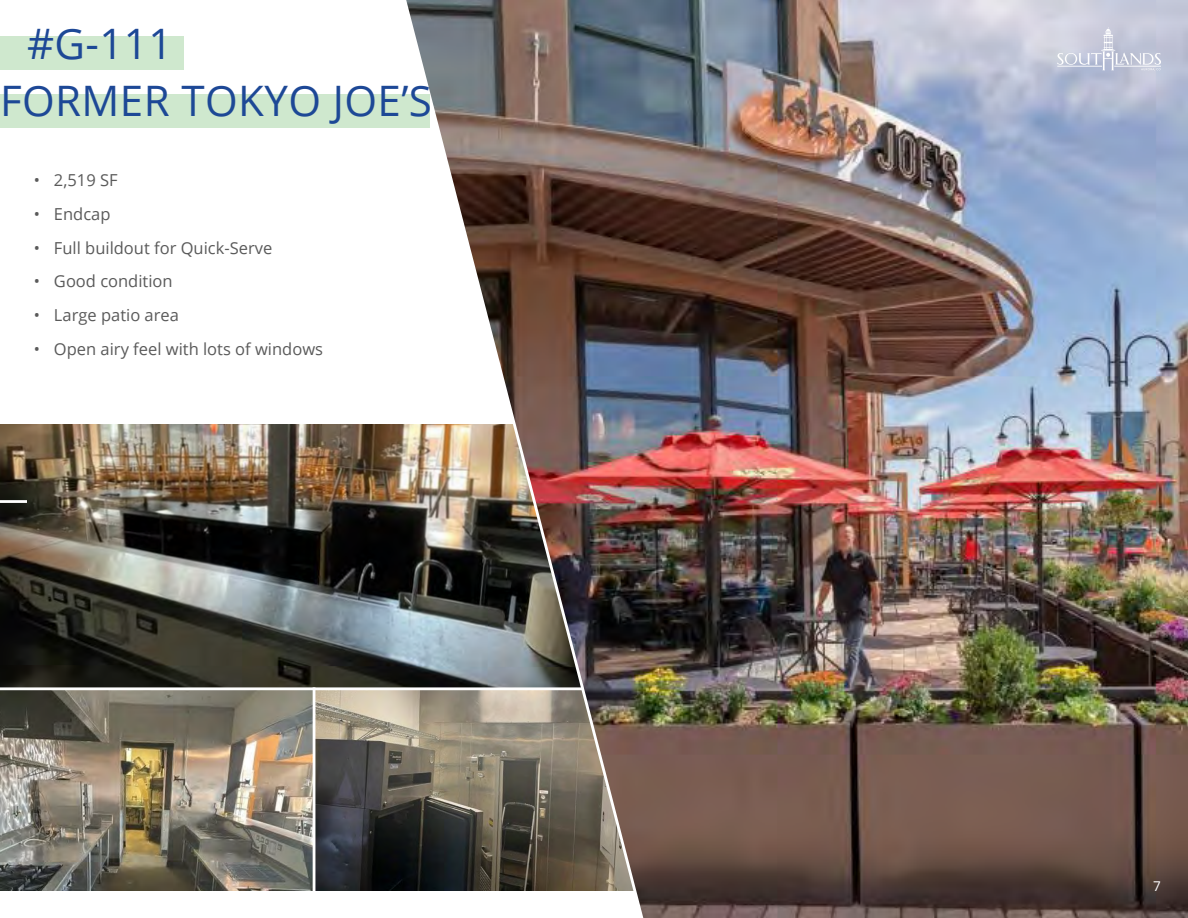
<style>
.page{position:relative;width:1188px;height:918px;background:#fff}
.page>*{position:absolute;margin:0;border:0;box-sizing:border-box;transform-origin:0 0}
.t1{font:42px "Open Sans";letter-spacing:.01em;color:#1d4896}
.t2{font:16.5px "Open Sans";color:#5a5a5a}
.t3{font:13.5px "Open Sans";color:#fff}
</style>
<div class="page">
<img style="left:0;top:690px;width:398px;height:201px">
<img style="left:0;top:424px;width:398px;height:263px">
<img style="left:398px;top:0;width:790px;height:918px">
<div style="left:0;top:36px;width:184px;height:33px;background:#cfe8ce"></div>
<hr style="left:0;top:500px;width:27px;height:3px;background:#fff">
<svg style="left:1057px;top:27px;width:104px;height:44px;background:#cacddd"></svg>
<hr style="left:0;top:687px;width:583px;height:3px;background:#fff">
<hr style="left:313px;top:687px;width:2px;height:207px;background:#fff">
<div style="left:0;top:94px;width:430px;height:33px;background:#cfe8ce"></div>
<h1 class="t1" style="left:27px;top:15px;width:147px">#G-111</h1>
<h1 class="t1" style="left:0;top:72px;width:434px">FORMER TOKYO JOE’S</h1>
<p class="t2" style="left:34px;top:169px;width:85px">• 2,519 SF</p>
<p class="t2" style="left:34px;top:203px;width:78px">• Endcap</p>
<p class="t2" style="left:34px;top:236px;width:240px">• Full buildout for Quick-Serve</p>
<p class="t2" style="left:34px;top:270px;width:140px">• Good condition</p>
<p class="t2" style="left:34px;top:304px;width:147px">• Large patio area</p>
<p class="t2" style="left:34px;top:338px;width:291px">• Open airy feel with lots of windows</p>
<p class="t3" style="left:1153px;top:877px;width:9px">7</p>
</div>
